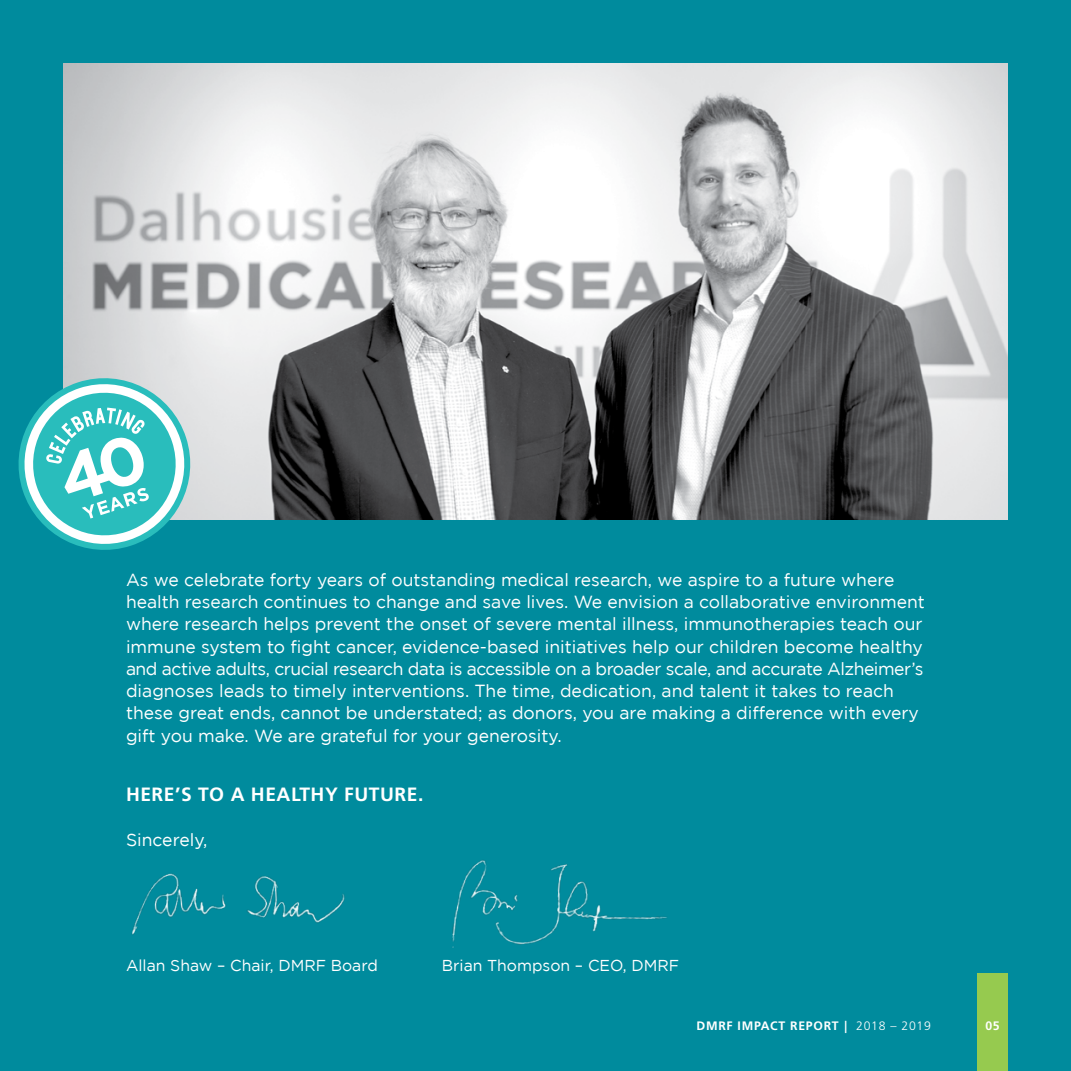
<style>
.page{position:relative;width:1071px;height:1071px;background:#008b9d}
.page>*{position:absolute;margin:0;border:0;box-sizing:border-box;transform-origin:0 0}
.t1{font:700 19.25px "Frutiger LT Std";letter-spacing:.025em;color:#fff}
.t2{font:17.5px/22.2px "Gotham";color:#fff}
.t3{font:15.75px "Gotham";color:#fff}
.t4{font:700 12.25px "Frutiger LT Std";letter-spacing:.06em;color:#fff}
.s1{font-weight:300}
</style>
<div class="page">
<div style="left:978px;top:974px;width:30px;height:97px;background:#96ca4f"></div>
<img style="left:63px;top:63px;width:945px;height:456px">
<img style="left:132px;top:873px;width:213px;height:62px">
<img style="left:452px;top:860px;width:215px;height:88px">
<svg style="left:18px;top:368px;width:183px;height:182px"></svg>
<p class="t2" style="left:126px;top:568px;width:800px">As we celebrate forty years of outstanding medical research, we aspire to a future where health research continues to change and save lives. We envision a collaborative environment where research helps prevent the onset of severe mental illness, immunotherapies teach our immune system to fight cancer, evidence-based initiatives help our children become healthy and active adults, crucial research data is accessible on a broader scale, and accurate Alzheimer’s diagnoses leads to timely interventions. The time, dedication, and talent it takes to reach these great ends, cannot be understated; as donors, you are making a difference with every gift you make. We are grateful for your generosity.</p>
<p class="t1" style="left:126px;top:783px;width:299px">HERE’S TO A HEALTHY FUTURE.</p>
<p class="t2" style="left:126px;top:828px;width:83px">Sincerely,</p>
<p class="t3" style="left:126px;top:957px;width:253px">Allan Shaw – Chair, DMRF Board</p>
<p class="t3" style="left:442px;top:957px;width:239px">Brian Thompson – CEO, DMRF</p>
<p class="t4" style="left:696px;top:1018px;width:236px">DMRF IMPACT REPORT | <span class="s1">2018 – 2019</span></p>
<p class="t4" style="left:985px;top:1018px;width:16px">05</p>
</div>
